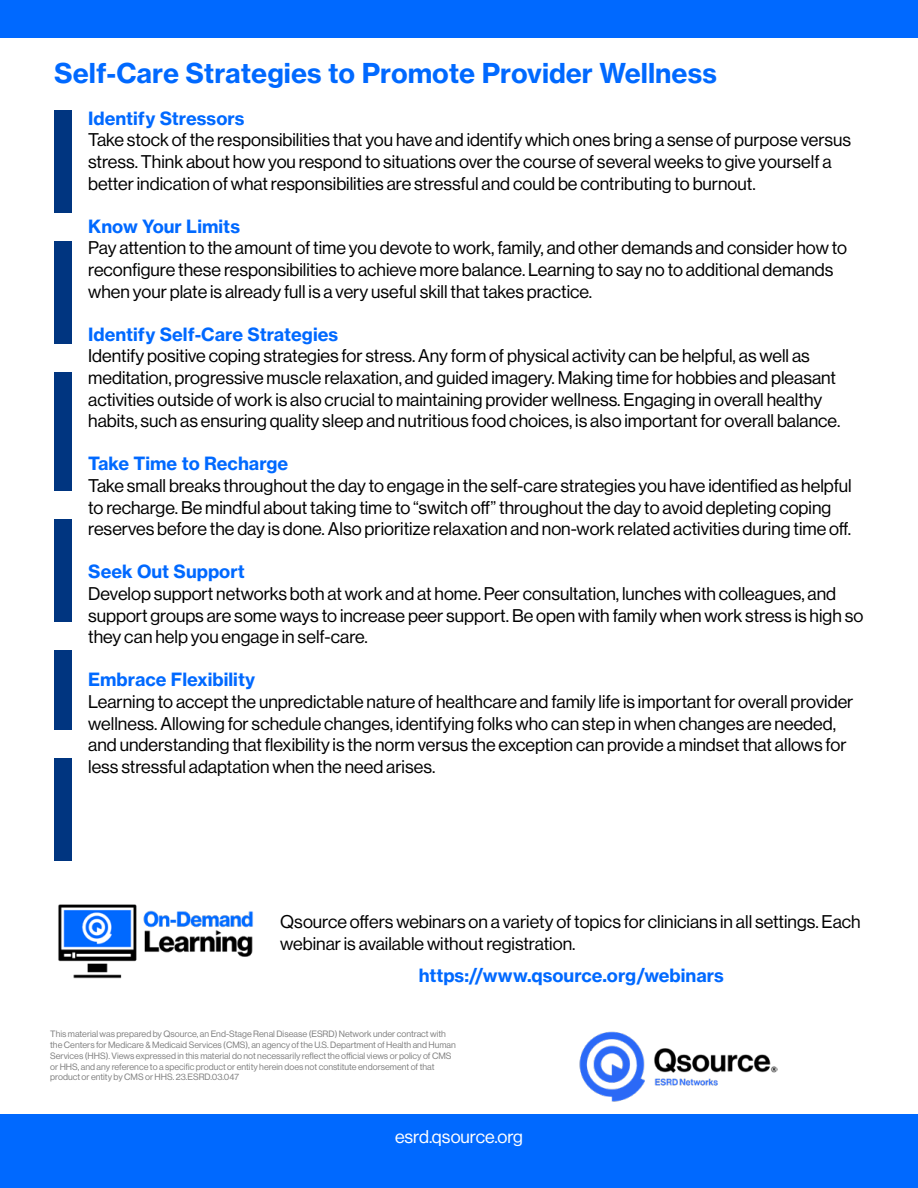
<style>
.page{position:relative;width:918px;height:1188px;background:#fff}
.page>*{position:absolute;margin:0;border:0;box-sizing:border-box;transform-origin:0 0}
.t1{font:27px "N Haas Grotesk TX Pro 75 Bd";color:#0069ff}
.t2{font:18px/21.6px "N Haas Grotesk DS Pro 55 Rg";color:#000}
.t3{font:18px "N Haas Grotesk TX Pro 75 Bd";color:#0069ff}
.t4{font:18px "N Haas Grotesk DS Pro 55 Rg";color:#fff}
.t5{font:9px/10.8px "N Haas Grotesk DS Pro 55 Rg";color:#808080}
</style>
<div class="page">
<div style="left:0;top:0;width:918px;height:38px;background:#0069ff"></div>
<div style="left:0;top:1114px;width:918px;height:74px;background:#0069ff"></div>
<div style="left:54px;top:111px;width:17px;height:102px;background:#003580"></div>
<div style="left:54px;top:242px;width:17px;height:102px;background:#003580"></div>
<div style="left:54px;top:372px;width:17px;height:119px;background:#003580"></div>
<div style="left:54px;top:520px;width:17px;height:102px;background:#003580"></div>
<div style="left:54px;top:650px;width:17px;height:80px;background:#003580"></div>
<div style="left:54px;top:758px;width:17px;height:102px;background:#003580"></div>
<img style="left:58px;top:904px;width:195px;height:75px">
<img style="left:579px;top:1031px;width:199px;height:71px">
<h1 class="t1" style="left:54px;top:56px;width:664px">Self-Care Strategies to Promote Provider Wellness</h1>
<p class="t3" style="left:88px;top:107px;width:158px">Identify Stressors</p>
<p class="t2" style="left:88px;top:129px;width:764px">Take stock of the responsibilities that you have and identify which ones bring a sense of purpose versus stress. Think about how you respond to situations over the course of several weeks to give yourself a better indication of what responsibilities are stressful and could be contributing to burnout.</p>
<p class="t3" style="left:88px;top:215px;width:153px">Know Your Limits</p>
<p class="t2" style="left:88px;top:237px;width:760px">Pay attention to the amount of time you devote to work, family, and other demands and consider how to reconfigure these responsibilities to achieve more balance. Learning to say no to additional demands when your plate is already full is a very useful skill that takes practice.</p>
<p class="t3" style="left:88px;top:323px;width:251px">Identify Self-Care Strategies</p>
<p class="t2" style="left:88px;top:345px;width:754px">Identify positive coping strategies for stress. Any form of physical activity can be helpful, as well as meditation, progressive muscle relaxation, and guided imagery. Making time for hobbies and pleasant activities outside of work is also crucial to maintaining provider wellness. Engaging in overall healthy habits, such as ensuring quality sleep and nutritious food choices, is also important for overall balance.</p>
<p class="t3" style="left:88px;top:452px;width:202px">Take Time to Recharge</p>
<p class="t2" style="left:88px;top:475px;width:765px">Take small breaks throughout the day to engage in the self-care strategies you have identified as helpful to recharge. Be mindful about taking time to “switch off” throughout the day to avoid depleting coping reserves before the day is done. Also prioritize relaxation and non-work related activities during time off.</p>
<p class="t3" style="left:88px;top:560px;width:158px">Seek Out Support</p>
<p class="t2" style="left:88px;top:583px;width:777px">Develop support networks both at work and at home. Peer consultation, lunches with colleagues, and support groups are some ways to increase peer support. Be open with family when work stress is high so they can help you engage in self-care.</p>
<p class="t3" style="left:88px;top:668px;width:169px">Embrace Flexibility</p>
<p class="t2" style="left:88px;top:691px;width:767px">Learning to accept the unpredictable nature of healthcare and family life is important for overall provider wellness. Allowing for schedule changes, identifying folks who can step in when changes are needed, and understanding that flexibility is the norm versus the exception can provide a mindset that allows for less stressful adaptation when the need arises.</p>
<p class="t2" style="left:280px;top:911px;width:582px">Qsource offers webinars on a variety of topics for clinicians in all settings. Each webinar is available without registration.</p>
<p class="t3" style="left:419px;top:964px;width:307px">https://www.qsource.org/webinars</p>
<p class="t5" style="left:50px;top:1029px;width:407px">This material was prepared by Qsource, an End-Stage Renal Disease (ESRD) Network under contract with the Centers for Medicare &amp; Medicaid Services (CMS), an agency of the U.S. Department of Health and Human Services (HHS). Views expressed in this material do not necessarily reflect the official views or policy of CMS or HHS, and any reference to a specific product or entity herein does not constitute endorsement of that product or entity by CMS or HHS. 23.ESRD.03.047</p>
<p class="t4" style="left:395px;top:1127px;width:129px">esrd.qsource.org</p>
</div>
